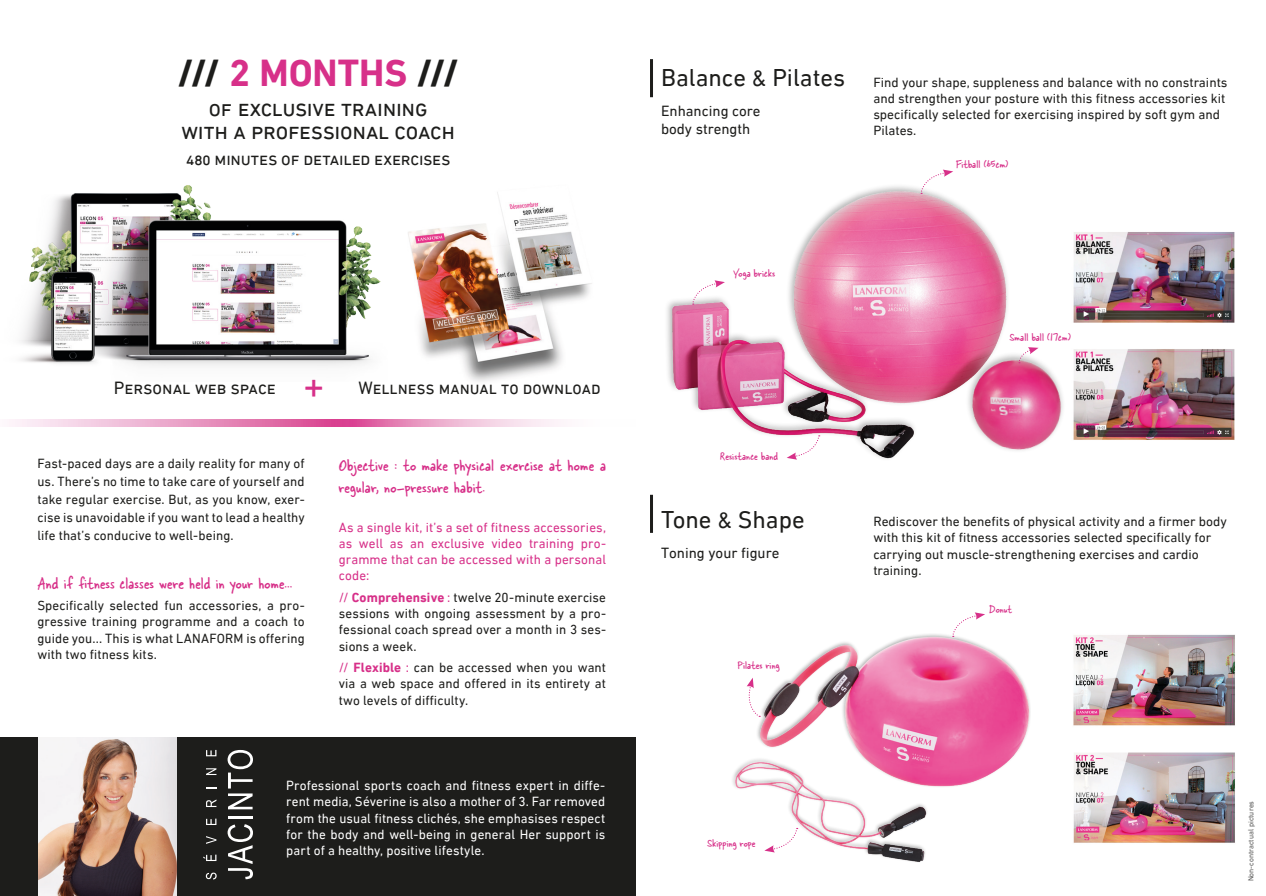
<style>
.page{position:relative;width:1266px;height:896px;background:#fff}
.page>*{position:absolute;margin:0;border:0;box-sizing:border-box;transform-origin:0 0}
.Style_de_paragraphe{font:39.6px "DIN Next LT Pro";color:#d73089}
.Style_de_paragraphe-2{font:700 38.4px "DIN Next LT Pro";letter-spacing:-.005em;color:#d73089}
.t1{font:24.75px "DIN Next LT Pro";color:#1d1d1b}
.Style_de_paragraphe-3{font:23.55px/22.5px "DIN Next LT Pro";letter-spacing:-.005em;color:#1d1d1b;text-align:center}
.Style_de_paragraphe-4{font:18px/21.6px "Skippy Sharp";letter-spacing:.01em;color:#d73089}
.Style_de_paragraphe-5{font:18px "DIN Next LT Pro";color:#1d1d1b}
.t2{font:15px/18px "DIN Next LT Pro";color:#1d1d1b}
.Style_de_paragraphe-6{font:13.5px/16.2px "DIN Next LT Pro";color:#1d1d1b;text-align:justify}
.Style_de_paragraphe-7{font:13.5px/16.2px "DIN Next LT Pro";letter-spacing:.01em;color:#fff;text-align:justify}
.Style_de_paragraphe-8{font:13.5px/16.2px "DIN Next LT Pro";letter-spacing:.01em;color:#d73089;text-align:justify}
.Side_-_LNG___Title{font:12px "Skippy Sharp";letter-spacing:.005em;color:#d73089}
.t3{font:7.5px "DIN Next LT Pro";color:#575756}
.s1{color:#1d1d1b}
.s2{font-size:22.8px}
.s3{color:#d73089}
.s4{font-weight:700;color:#d73089}
</style>
<div class="page">
<img style="left:20px;top:185px;width:361px;height:181px">
<img style="left:1073px;top:232px;width:162px;height:208px">
<svg style="left:9px;top:419px;width:552px;height:7px;background:#eba4c9"></svg>
<div style="left:0;top:737px;width:635px;height:158px;background:#1d1d1b"></div>
<img style="left:38px;top:737px;width:139px;height:158px">
<svg style="left:206px;top:872px;width:11px;height:7px"></svg>
<svg style="left:203px;top:854px;width:13px;height:7px"></svg>
<svg style="left:206px;top:836px;width:10px;height:7px"></svg>
<svg style="left:206px;top:818px;width:10px;height:7px"></svg>
<svg style="left:206px;top:799px;width:10px;height:8px"></svg>
<svg style="left:206px;top:768px;width:10px;height:7px"></svg>
<svg style="left:206px;top:749px;width:10px;height:7px"></svg>
<svg style="left:227px;top:824px;width:26px;height:55px"></svg>
<hr style="left:228px;top:815px;width:24px;height:3px;background:#fff">
<svg style="left:227px;top:750px;width:26px;height:59px"></svg>
<hr style="left:650px;top:59px;width:3px;height:38px;background:#1d1d1b">
<hr style="left:650px;top:494px;width:3px;height:39px;background:#1d1d1b">
<img style="left:408px;top:192px;width:184px;height:190px">
<img style="left:667px;top:299px;width:247px;height:161px">
<img style="left:969px;top:355px;width:94px;height:96px">
<img style="left:787px;top:186px;width:225px;height:222px">
<svg style="left:920px;top:169px;width:33px;height:25px"></svg>
<svg style="left:691px;top:280px;width:34px;height:24px"></svg>
<svg style="left:786px;top:435px;width:33px;height:24px"></svg>
<svg style="left:1018px;top:347px;width:20px;height:16px"></svg>
<img style="left:732px;top:634px;width:298px;height:228px">
<svg style="left:951px;top:612px;width:34px;height:25px"></svg>
<svg style="left:746px;top:677px;width:14px;height:39px"></svg>
<svg style="left:764px;top:827px;width:33px;height:25px"></svg>
<img style="left:1073px;top:634px;width:162px;height:209px">
<p class="Style_de_paragraphe-2" style="left:177px;top:51px;width:283px"><span class="s1">///</span> 2 MONTHS <span class="s1">///</span></p>
<p class="Style_de_paragraphe-3" style="left:181px;top:97px;width:275px"><span class="s2">of</span> exclusive training<br>with a professional coach</p>
<p class="Style_de_paragraphe-5" style="left:186px;top:149px;width:266px">480 minutes of detailed exercises</p>
<p class="Style_de_paragraphe-5" style="left:114px;top:377px;width:163px">Personal web space</p>
<p class="Style_de_paragraphe" style="left:303px;top:363px;width:23px">+</p>
<p class="Style_de_paragraphe-5" style="left:358px;top:377px;width:243px">Wellness manual to download</p>
<p class="Style_de_paragraphe-6" style="left:37px;top:454px;width:269px;line-height:18px">Fast-paced days are a daily reality for many of us. There’s no time to take care of yourself and take regular exercise. But, as you know, exer&shy;cise is unavoidable if you want to lead a healthy life that’s conducive to well-being.</p>
<p class="Style_de_paragraphe-4" style="left:37px;top:571px;width:257px">And if fitness classes were held in your home...</p>
<p class="Style_de_paragraphe-6" style="left:37px;top:597px;width:269px">Specifically selected fun accessories, a pro&shy;gressive training programme and a coach to guide you... This is what LANAFORM is offering with two fitness kits.</p>
<p class="Style_de_paragraphe-4" style="left:339px;top:454px;width:269px">Objective : to make physical exercise at home a regular, no-pressure habit.</p>
<p class="Style_de_paragraphe-8" style="left:339px;top:519px;width:269px">As a single kit, it’s a set of fitness accessories, as well as an exclusive video training pro&shy;gramme that can be accessed with a personal code:</p>
<p class="Style_de_paragraphe-6" style="left:339px;top:589px;width:269px"><span class="s3">//</span> <span class="s4">Comprehensive</span> <span class="s3">:</span> twelve 20-minute exercise sessions with ongoing assessment by a pro&shy;fessional coach spread over a month in 3 ses&shy;sions a week.</p>
<p class="Style_de_paragraphe-6" style="left:339px;top:659px;width:269px"><span class="s3">//</span> <span class="s4">Flexible</span> <span class="s3">:</span> can be accessed when you want via a web space and offered in its entirety at two levels of difficulty.</p>
<p class="Style_de_paragraphe-7" style="left:286px;top:777px;width:320px">Professional sports coach and fitness expert in diffe&shy;rent media, Séverine is also a mother of 3. Far removed from the usual fitness clichés, she emphasises respect for the body and well-being in general Her support is part of a healthy, positive lifestyle.</p>
<p class="t1" style="left:661px;top:63px;width:186px">Balance <span class="s2">&amp;</span> Pilates</p>
<p class="t2" style="left:661px;top:102px;width:101px">Enhancing core body strength</p>
<p class="Style_de_paragraphe-6" style="left:873px;top:74px;width:356px;text-align:left">Find your shape, suppleness and balance with no constraints and strengthen your posture with this fitness accessories kit specifically selected for exercising inspired by soft gym and Pilates.</p>
<p class="Side_-_LNG___Title" style="left:956px;top:155px;width:54px">Fitball (65cm)</p>
<p class="Side_-_LNG___Title" style="left:733px;top:264px;width:43px">Yoga bricks</p>
<p class="Side_-_LNG___Title" style="left:1009px;top:328px;width:63px">Small ball (17cm)</p>
<p class="Side_-_LNG___Title" style="left:720px;top:447px;width:60px">Resistance band</p>
<p class="t1" style="left:661px;top:505px;width:145px">Tone <span class="s2">&amp;</span> Shape</p>
<p class="t2" style="left:661px;top:543px;width:120px">Toning your figure</p>
<p class="Side_-_LNG___Title" style="left:737px;top:656px;width:43px">Pilates ring</p>
<p class="Style_de_paragraphe-6" style="left:873px;top:513px;width:355px;text-align:left">Rediscover the benefits of physical activity and a firmer body with this kit of fitness accessories selected specifically for carrying out muscle-strengthening exercises and cardio training.</p>
<p class="Side_-_LNG___Title" style="left:989px;top:600px;width:24px">Donut</p>
<p class="Side_-_LNG___Title" style="left:707px;top:834px;width:49px">Skipping rope</p>
<p class="t3" style="left:1246px;top:881px;width:82px;rotate:-90deg">Non-contractual pictures</p>
</div>
